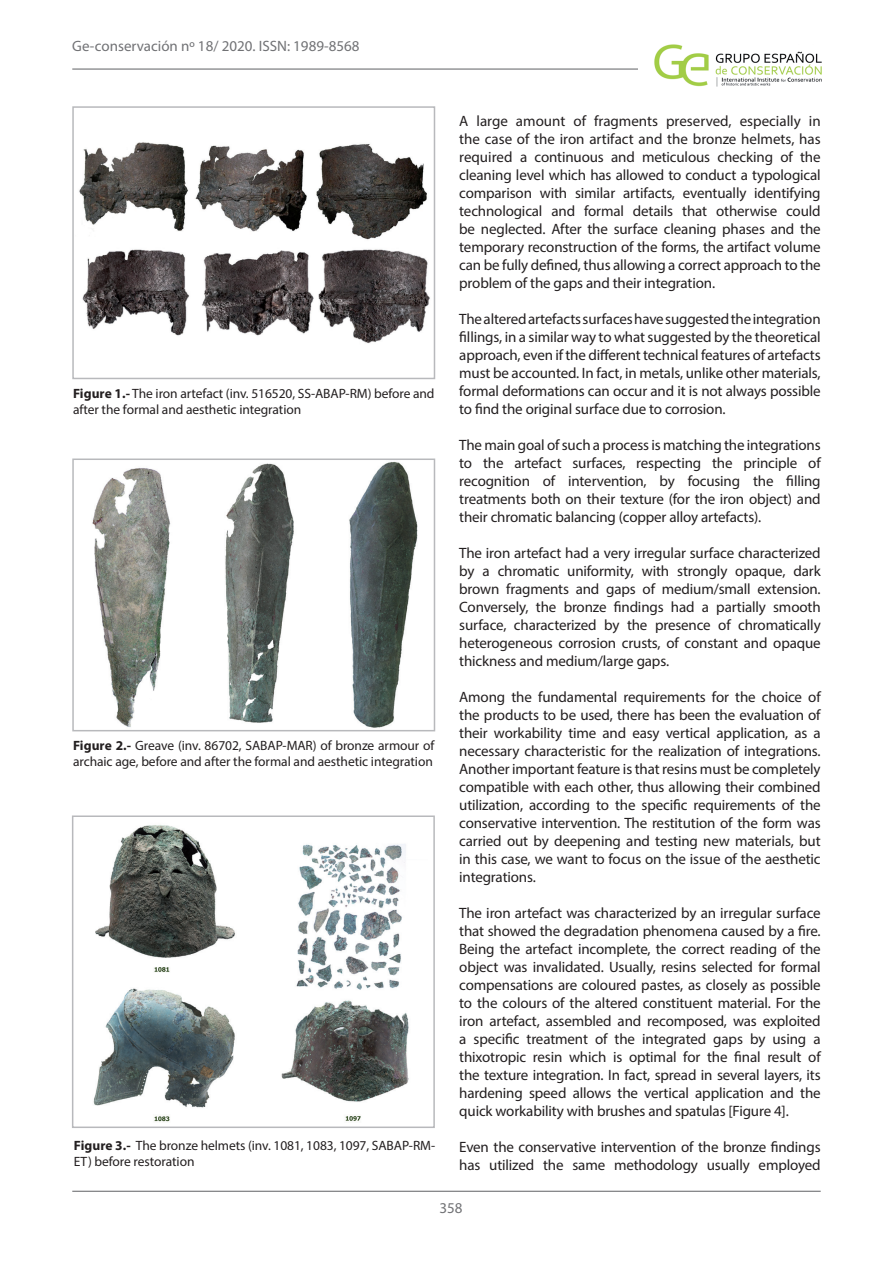
<style>
.page{position:relative;width:893px;height:1263px;background:#fff}
.page>*{position:absolute;margin:0;border:0;box-sizing:border-box;transform-origin:0 0}
.t1{font:15px/18px "Myriad Pro";letter-spacing:-.01em;color:#231f20;text-align:justify}
.t2{font:15px "Myriad Pro";color:#717275}
.t3{font:13.5px/16.2px "Myriad Pro";letter-spacing:-.005em;color:#231f20}
.s1{font-weight:700}
</style>
<div class="page">
<hr style="left:72px;top:68px;width:567px;height:2px;background:#717275">
<hr style="left:72px;top:1191px;width:749px;height:1px;background:#717275">
<img style="left:654px;top:45px;width:168px;height:42px">
<img style="left:92px;top:461px;width:326px;height:267px">
<div style="left:72px;top:458px;width:363px;height:273px;border:2px solid #b8b9bc"></div>
<img style="left:93px;top:825px;width:316px;height:297px">
<div style="left:72px;top:815px;width:363px;height:313px;border:2px solid #b8b9bc"></div>
<img style="left:79px;top:142px;width:351px;height:202px">
<div style="left:72px;top:106px;width:363px;height:273px;border:2px solid #b8b9bc"></div>
<p class="t2" style="left:72px;top:37px;width:289px">Ge-conservación nº 18/ 2020. ISSN: 1989-8568</p>
<p class="t3" style="left:73px;top:385px;width:363px"><span class="s1">Figure 1.-</span> The iron artefact (inv. 516520, SS-ABAP-RM) before and after the formal and aesthetic integration</p>
<p class="t3" style="left:73px;top:737px;width:363px"><span class="s1">Figure 2.-</span> Greave (inv. 86702, SABAP-MAR) of bronze armour of archaic age, before and after the formal and aesthetic integration</p>
<p class="t3" style="left:74px;top:1137px;width:363px"><span class="s1">Figure 3.-</span> The bronze helmets (inv. 1081, 1083, 1097, SABAP-RM-<br>ET) before restoration</p>
<p class="t1" style="left:459px;top:112px;width:363px">A large amount of fragments preserved, especially in the case of the iron artifact and the bronze helmets, has required a continuous and meticulous checking of the cleaning level which has allowed to conduct a typological comparison with similar artifacts, eventually identifying technological and formal details that otherwise could be neglected. After the surface cleaning phases and the temporary reconstruction of the forms, the artifact volume can be fully defined, thus allowing a correct approach to the problem of the gaps and their integration.</p>
<p class="t1" style="left:459px;top:310px;width:363px">The altered artefacts surfaces have suggested the integration fillings, in a similar way to what suggested by the theoretical approach, even if the different technical features of artefacts must be accounted. In fact, in metals, unlike other materials, formal deformations can occur and it is not always possible to find the original surface due to corrosion.</p>
<p class="t1" style="left:459px;top:436px;width:363px">The main goal of such a process is matching the integrations to the artefact surfaces, respecting the principle of recognition of intervention, by focusing the filling treatments both on their texture (for the iron object) and their chromatic balancing (copper alloy artefacts).</p>
<p class="t1" style="left:459px;top:544px;width:363px">The iron artefact had a very irregular surface characterized by a chromatic uniformity, with strongly opaque, dark brown fragments and gaps of medium/small extension.<br>Conversely, the bronze findings had a partially smooth surface, characterized by the presence of chromatically heterogeneous corrosion crusts, of constant and opaque thickness and medium/large gaps.</p>
<p class="t1" style="left:459px;top:688px;width:363px">Among the fundamental requirements for the choice of the products to be used, there has been the evaluation of their workability time and easy vertical application, as a necessary characteristic for the realization of integrations.<br>Another important feature is that resins must be completely compatible with each other, thus allowing their combined utilization, according to the specific requirements of the conservative intervention. The restitution of the form was carried out by deepening and testing new materials, but in this case, we want to focus on the issue of the aesthetic integrations.</p>
<p class="t1" style="left:459px;top:904px;width:363px">The iron artefact was characterized by an irregular surface that showed the degradation phenomena caused by a fire.<br>Being the artefact incomplete, the correct reading of the object was invalidated. Usually, resins selected for formal compensations are coloured pastes, as closely as possible to the colours of the altered constituent material. For the iron artefact, assembled and recomposed, was exploited a specific treatment of the integrated gaps by using a thixotropic resin which is optimal for the final result of the texture integration. In fact, spread in several layers, its hardening speed allows the vertical application and the quick workability with brushes and spatulas [Figure 4].</p>
<p class="t1" style="left:459px;top:1138px;width:363px">Even the conservative intervention of the bronze findings has utilized the same methodology usually employed</p>
<p class="t2" style="left:439px;top:1198px;width:25px">358</p>
</div>
